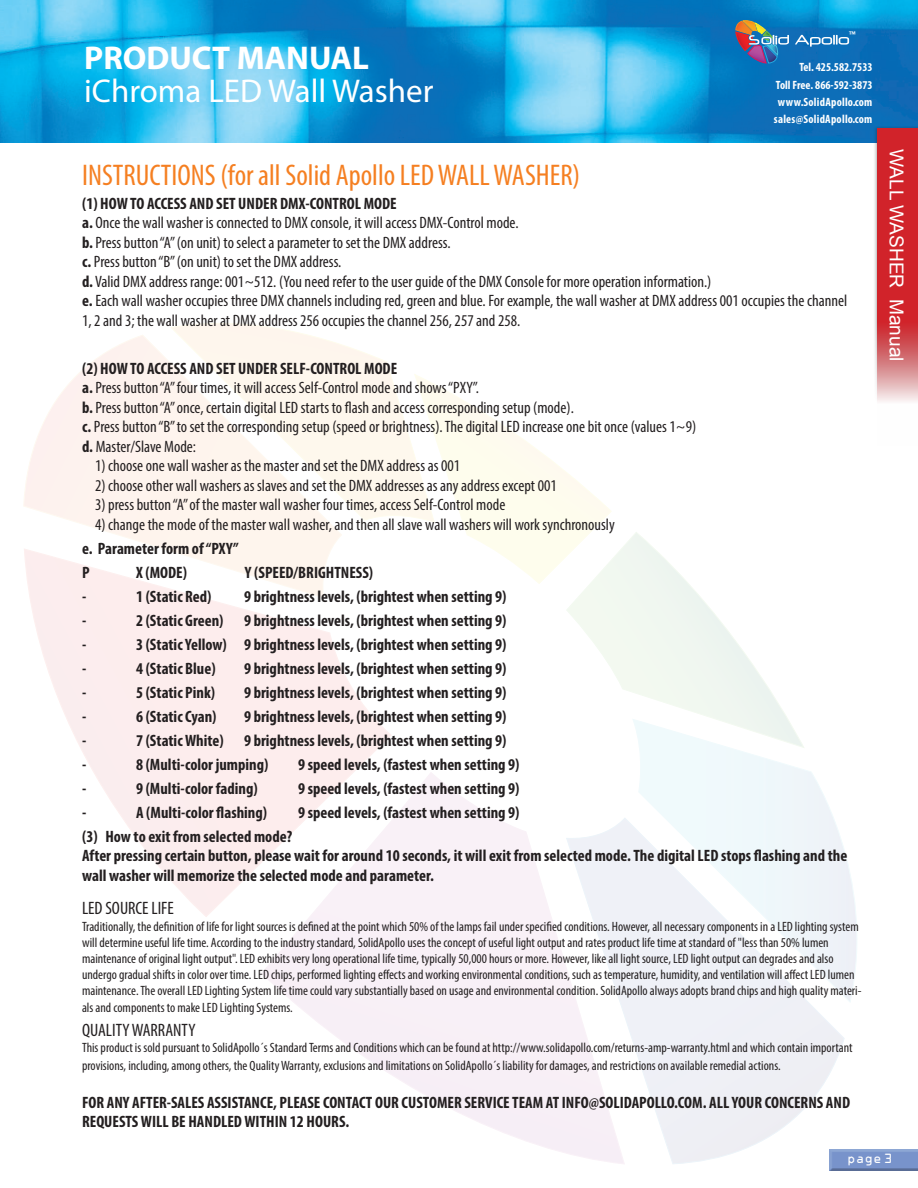
<style>
.page{position:relative;width:918px;height:1188px;background:#fff}
.page>*{position:absolute;margin:0;border:0;box-sizing:border-box;transform-origin:0 0}
.t1{font:33px "Myriad Pro";color:#fff}
.t2{font:700 33px "Myriad Pro";color:#fff}
.t3{font:condensed 30px "Myriad Pro";color:#f57f21}
.t4{font:19.2px "Arial";color:#fff}
.t5{font:condensed 18px "Myriad Pro";color:#231f20}
.t6{font:condensed 16.5px/19.5px "Myriad Pro";color:#231f20}
.t7{font:700 condensed 16.5px/19.5px "Myriad Pro";color:#231f20}
.t8{font:condensed 13.5px/16.2px "Myriad Pro";color:#231f20}
.t9{font:700 condensed 12px "Myriad Pro";letter-spacing:.02em;color:#fff}
.t10{font:700 condensed 12px "Myriad Pro";color:#fff}
.t11{font:12px "OCRA Std";color:#fff}
.t12{font:500 8.4px "Franklin Gothic";color:#fff}
.s1{font-weight:700}
</style>
<div class="page">
<img style="left:0;top:0;width:918px;height:143px">
<svg style="left:171px;top:323px;width:243px;height:198px"></svg>
<svg style="left:23px;top:334px;width:320px;height:214px"></svg>
<svg style="left:261px;top:773px;width:305px;height:380px"></svg>
<svg style="left:566px;top:818px;width:279px;height:346px"></svg>
<svg style="left:414px;top:374px;width:198px;height:210px"></svg>
<svg style="left:632px;top:749px;width:225px;height:255px"></svg>
<svg style="left:566px;top:531px;width:238px;height:218px"></svg>
<svg style="left:24px;top:548px;width:369px;height:371px"></svg>
<div style="left:873px;top:126px;width:45px;height:279px;background:#231f20;opacity:.35"></div>
<svg style="left:878px;top:128px;width:40px;height:277px;background:#d34046"></svg>
<div style="left:826px;top:1148px;width:92px;height:26px;background:#231f20;opacity:.5"></div>
<svg style="left:736px;top:20px;width:53px;height:43px;background:#5d7799"></svg>
<svg style="left:795px;top:35px;width:54px;height:12px"></svg>
<p class="t2" style="left:84px;top:37px;width:286px">PRODUCT MANUAL</p>
<p class="t1" style="left:84px;top:71px;width:351px">iChroma LED Wall Washer</p>
<p class="t12" style="left:849px;top:29px;width:8px">™</p>
<p class="t10" style="left:799px;top:60px;width:75px">Tel. 425.582.7533</p>
<p class="t10" style="left:776px;top:77px;width:98px">Toll Free. 866-592-3873</p>
<p class="t9" style="left:778px;top:94px;width:96px">www.SolidApollo.com</p>
<p class="t9" style="left:774px;top:112px;width:100px">sales@SolidApollo.com</p>
<p class="t3" style="left:82px;top:157px;width:500px">INSTRUCTIONS (for all Solid Apollo LED WALL WASHER)</p>
<p class="t7" style="left:82px;top:193px;width:316px">(1) HOW TO ACCESS AND SET UNDER DMX-CONTROL MODE</p>
<p class="t6" style="left:82px;top:213px;width:438px"><span class="s1">a.</span> Once the wall washer is connected to DMX console, it will access DMX-Control mode.</p>
<p class="t6" style="left:82px;top:232px;width:370px"><span class="s1">b.</span> Press button “A” (on unit) to select a parameter to set the DMX address.</p>
<p class="t6" style="left:82px;top:252px;width:261px"><span class="s1">c.</span> Press button “B” (on unit) to set the DMX address.</p>
<p class="t6" style="left:82px;top:271px;width:631px"><span class="s1">d.</span> Valid DMX address range: 001~512. (You need refer to the user guide of the DMX Console for more operation information.)</p>
<p class="t6" style="left:82px;top:291px;width:767px"><span class="s1">e.</span> Each wall washer occupies three DMX channels including red, green and blue. For example, the wall washer at DMX address 001 occupies the channel<br>1, 2 and 3; the wall washer at DMX address 256 occupies the channel 256, 257 and 258.</p>
<p class="t7" style="left:82px;top:358px;width:317px">(2) HOW TO ACCESS AND SET UNDER SELF-CONTROL MODE</p>
<p class="t6" style="left:82px;top:378px;width:398px"><span class="s1">a.</span> Press button “A” four times, it will access Self-Control mode and shows “PXY”.</p>
<p class="t6" style="left:82px;top:397px;width:493px"><span class="s1">b.</span> Press button “A” once, certain digital LED starts to flash and access corresponding setup (mode).</p>
<p class="t6" style="left:82px;top:417px;width:616px"><span class="s1">c.</span> Press button “B” to set the corresponding setup (speed or brightness). The digital LED increase one bit once (values 1~9)</p>
<p class="t6" style="left:82px;top:436px;width:116px"><span class="s1">d.</span> Master/Slave Mode:</p>
<p class="t6" style="left:95px;top:456px;width:367px">1) choose one wall washer as the master and set the DMX address as 001</p>
<p class="t6" style="left:95px;top:475px;width:463px">2) choose other wall washers as slaves and set the DMX addresses as any address except 001</p>
<p class="t6" style="left:95px;top:495px;width:412px">3) press button “A” of the master wall washer four times, access Self-Control mode</p>
<p class="t6" style="left:95px;top:514px;width:521px">4) change the mode of the master wall washer, and then all slave wall washers will work synchronously</p>
<p class="t7" style="left:82px;top:538px;width:158px">e. Parameter form of “PXY”</p>
<p class="t7" style="left:82px;top:562px;width:9px">P</p>
<p class="t7" style="left:136px;top:562px;width:52px">X (MODE)</p>
<p class="t7" style="left:245px;top:562px;width:130px">Y (SPEED/BRIGHTNESS)</p>
<p class="t7" style="left:82px;top:586px;width:6px">-</p>
<p class="t7" style="left:136px;top:586px;width:77px">1 (Static Red)</p>
<p class="t7" style="left:244px;top:586px;width:264px">9 brightness levels, (brightest when setting 9)</p>
<p class="t7" style="left:82px;top:610px;width:6px">-</p>
<p class="t7" style="left:136px;top:610px;width:372px">2 (Static Green) 9 brightness levels, (brightest when setting 9)</p>
<p class="t7" style="left:82px;top:634px;width:6px">-</p>
<p class="t7" style="left:136px;top:634px;width:372px">3 (Static Yellow) 9 brightness levels, (brightest when setting 9)</p>
<p class="t7" style="left:82px;top:658px;width:6px">-</p>
<p class="t7" style="left:136px;top:658px;width:81px">4 (Static Blue)</p>
<p class="t7" style="left:244px;top:658px;width:264px">9 brightness levels, (brightest when setting 9)</p>
<p class="t7" style="left:82px;top:682px;width:6px">-</p>
<p class="t7" style="left:136px;top:682px;width:81px">5 (Static Pink)</p>
<p class="t7" style="left:244px;top:682px;width:264px">9 brightness levels, (brightest when setting 9)</p>
<p class="t7" style="left:82px;top:706px;width:6px">-</p>
<p class="t7" style="left:136px;top:706px;width:82px">6 (Static Cyan)</p>
<p class="t7" style="left:244px;top:706px;width:264px">9 brightness levels, (brightest when setting 9)</p>
<p class="t7" style="left:82px;top:730px;width:6px">-</p>
<p class="t7" style="left:136px;top:730px;width:372px">7 (Static White) 9 brightness levels, (brightest when setting 9)</p>
<p class="t7" style="left:82px;top:754px;width:6px">-</p>
<p class="t7" style="left:136px;top:754px;width:134px">8 (Multi-color jumping)</p>
<p class="t7" style="left:298px;top:754px;width:223px">9 speed levels, (fastest when setting 9)</p>
<p class="t7" style="left:82px;top:778px;width:6px">-</p>
<p class="t7" style="left:136px;top:778px;width:123px">9 (Multi-color fading)</p>
<p class="t7" style="left:298px;top:778px;width:223px">9 speed levels, (fastest when setting 9)</p>
<p class="t7" style="left:82px;top:802px;width:6px">-</p>
<p class="t7" style="left:136px;top:802px;width:133px">A (Multi-color flashing)</p>
<p class="t7" style="left:298px;top:802px;width:223px">9 speed levels, (fastest when setting 9)</p>
<p class="t7" style="left:82px;top:826px;width:212px">(3) How to exit from selected mode?</p>
<p class="t7" style="left:82px;top:846px;width:767px">After pressing certain button, please wait for around 10 seconds, it will exit from selected mode. The digital LED stops flashing and the wall washer will memorize the selected mode and parameter.</p>
<p class="t5" style="left:82px;top:898px;width:93px">LED SOURCE LIFE</p>
<p class="t8" style="left:82px;top:918px;width:781px">Traditionally, the definition of life for light sources is defined at the point which 50% of the lamps fail under specified conditions. However, all necessary components in a LED lighting system will determine useful life time. According to the industry standard, SolidApollo uses the concept of useful light output and rates product life time at standard of "less than 50% lumen maintenance of original light output". LED exhibits very long operational life time, typically 50,000 hours or more. However, like all light source, LED light output can degrades and also undergo gradual shifts in color over time. LED chips, performed lighting effects and working environmental conditions, such as temperature, humidity, and ventilation will affect LED lumen maintenance. The overall LED Lighting System life time could vary substantially based on usage and environmental condition. SolidApollo always adopts brand chips and high quality materi&shy;als and components to make LED Lighting Systems.</p>
<p class="t5" style="left:82px;top:1019px;width:115px">QUALITY WARRANTY</p>
<p class="t8" style="left:82px;top:1038px;width:772px;line-height:18px">This product is sold pursuant to SolidApollo´s Standard Terms and Conditions which can be found at http://www.solidapollo.com/returns-amp-warranty.html and which contain important provisions, including, among others, the Quality Warranty, exclusions and limitations on SolidApollo´s liability for damages, and restrictions on available remedial actions.</p>
<p class="t7" style="left:82px;top:1092px;width:770px">FOR ANY AFTER-SALES ASSISTANCE, PLEASE CONTACT OUR CUSTOMER SERVICE TEAM AT INFO@SOLIDAPOLLO.COM. ALL YOUR CONCERNS AND<br>REQUESTS WILL BE HANDLED WITHIN 12 HOURS.</p>
<p class="t4" style="left:909px;top:149px;width:214px;rotate:90deg">WALL WASHER Manual</p>
<p class="t11" style="left:847px;top:1153px;width:47px">page 3</p>
</div>
